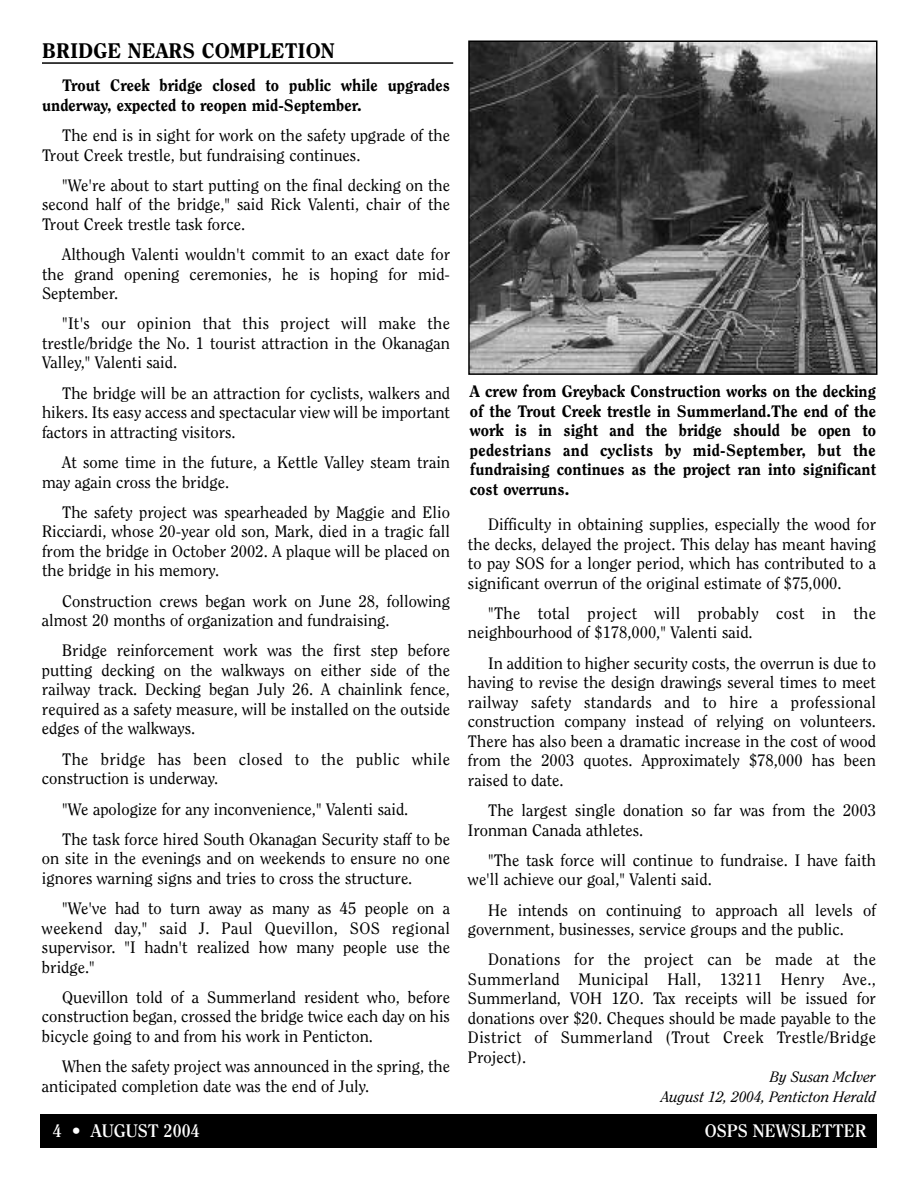
<style>
.page{position:relative;width:918px;height:1188px;background:#fff}
.page>*{position:absolute;margin:0;border:0;box-sizing:border-box;transform-origin:0 0}
.t1{font:800 21px "Clearface";color:#000}
.t2{font:700 18px "Clearface";color:#fff}
.t3{font:16.5px/19.5px "Clearface";color:#000;text-align:justify}
.t4{font:800 16.5px/19.5px "Clearface";color:#000}
.t5{font:16.5px/19.5px "Clearface";letter-spacing:.02em;color:#000}
.t6{font:italic 15px/19.5px "Clearface";color:#000;text-align:right}
</style>
<div class="page">
<div style="left:40px;top:1114px;width:838px;height:34px;background:#000"></div>
<hr style="left:42px;top:62px;width:411px;height:2px;background:#000">
<img style="left:471px;top:43px;width:403px;height:329px">
<div style="left:468px;top:40px;width:409px;height:335px;border:2px solid #000"></div>
<p class="t1" style="left:42px;top:42px;width:294px">BRIDGE NEARS COMPLETION</p>
<p class="t4" style="left:42px;top:77px;width:410px;text-indent:20px">Trout Creek bridge closed to public while upgrades underway, expected to reopen mid-September.</p>
<p class="t3" style="left:42px;top:126px;width:410px;text-indent:20px">The end is in sight for work on the safety upgrade of the<br>Trout Creek trestle, but fundraising continues.</p>
<p class="t3" style="left:42px;top:176px;width:410px;text-indent:20px">"We're about to start putting on the final decking on the second half of the bridge," said Rick Valenti, chair of the Trout Creek trestle task force.</p>
<p class="t3" style="left:42px;top:246px;width:410px;text-indent:20px">Although Valenti wouldn't commit to an exact date for the grand opening ceremonies, he is hoping for mid-September.</p>
<p class="t3" style="left:42px;top:315px;width:410px;text-indent:20px">"It's our opinion that this project will make the trestle/bridge the No. 1 tourist attraction in the Okanagan Valley," Valenti said.</p>
<p class="t3" style="left:42px;top:384px;width:410px;text-indent:20px">The bridge will be an attraction for cyclists, walkers and hikers. Its easy access and spectacular view will be important factors in attracting visitors.</p>
<p class="t3" style="left:42px;top:453px;width:410px;text-indent:20px">At some time in the future, a Kettle Valley steam train may again cross the bridge.</p>
<p class="t3" style="left:42px;top:503px;width:410px;text-indent:20px">The safety project was spearheaded by Maggie and Elio Ricciardi, whose 20-year old son, Mark, died in a tragic fall from the bridge in October 2002. A plaque will be placed on the bridge in his memory.</p>
<p class="t3" style="left:42px;top:592px;width:410px;text-indent:20px">Construction crews began work on June 28, following almost 20 months of organization and fundraising.</p>
<p class="t3" style="left:42px;top:642px;width:410px;text-indent:20px">Bridge reinforcement work was the first step before putting decking on the walkways on either side of the railway track. Decking began July 26. A chainlink fence, required as a safety measure, will be installed on the outside edges of the walkways.</p>
<p class="t5" style="left:42px;top:750px;width:410px;text-indent:20px">The bridge has been closed to the public while construction is underway.</p>
<p class="t3" style="left:62px;top:795px;width:389px;line-height:30.3px">"We apologize for any inconvenience," Valenti said.<br>The task force hired South Okanagan Security staff to be</p>
<p class="t3" style="left:42px;top:850px;width:409px">on site in the evenings and on weekends to ensure no one ignores warning signs and tries to cross the structure.</p>
<p class="t3" style="left:42px;top:900px;width:410px;text-indent:20px">"We've had to turn away as many as 45 people on a weekend day," said J. Paul Quevillon, SOS regional supervisor. "I hadn't realized how many people use the bridge."</p>
<p class="t3" style="left:42px;top:988px;width:410px;text-indent:20px">Quevillon told of a Summerland resident who, before construction began, crossed the bridge twice each day on his bicycle going to and from his work in Penticton.</p>
<p class="t3" style="left:42px;top:1058px;width:410px;text-indent:20px">When the safety project was announced in the spring, the anticipated completion date was the end of July.</p>
<p class="t4" style="left:470px;top:382px;width:408px;text-align:justify">A crew from Greyback Construction works on the decking of the Trout Creek trestle in Summerland.The end of the work is in sight and the bridge should be open to pedestrians and cyclists by mid-September, but the fundraising continues as the project ran into significant cost overruns.</p>
<p class="t3" style="left:468px;top:516px;width:410px;text-indent:20px">Difficulty in obtaining supplies, especially the wood for the decks, delayed the project. This delay has meant having to pay SOS for a longer period, which has contributed to a significant overrun of the original estimate of $75,000.</p>
<p class="t5" style="left:468px;top:604px;width:410px;text-indent:20px">"The total project will probably cost in the neighbourhood of $178,000," Valenti said.</p>
<p class="t3" style="left:468px;top:654px;width:410px;text-indent:20px">In addition to higher security costs, the overrun is due to having to revise the design drawings several times to meet railway safety standards and to hire a professional construction company instead of relying on volunteers.<br>There has also been a dramatic increase in the cost of wood from the 2003 quotes. Approximately $78,000 has been raised to date.</p>
<p class="t3" style="left:468px;top:802px;width:410px;text-indent:20px">The largest single donation so far was from the 2003<br>Ironman Canada athletes.</p>
<p class="t3" style="left:468px;top:851px;width:410px;text-indent:20px">"The task force will continue to fundraise. I have faith we'll achieve our goal," Valenti said.</p>
<p class="t3" style="left:468px;top:901px;width:409px;text-indent:20px">He intends on continuing to approach all levels of government, businesses, service groups and the public.</p>
<p class="t3" style="left:468px;top:951px;width:410px;text-indent:20px">Donations for the project can be made at the Summerland Municipal Hall, 13211 Henry Ave., Summerland, VOH 1ZO. Tax receipts will be issued for donations over $20. Cheques should be made payable to the District of Summerland (Trout Creek Trestle/Bridge Project).</p>
<p class="t6" style="left:661px;top:1068px;width:216px">By Susan McIver<br>August 12, 2004, Penticton Herald</p>
<p class="t2" style="left:53px;top:1123px;width:148px">4 • AUGUST 2004</p>
<p class="t2" style="left:705px;top:1123px;width:163px">OSPS NEWSLETTER</p>
</div>
